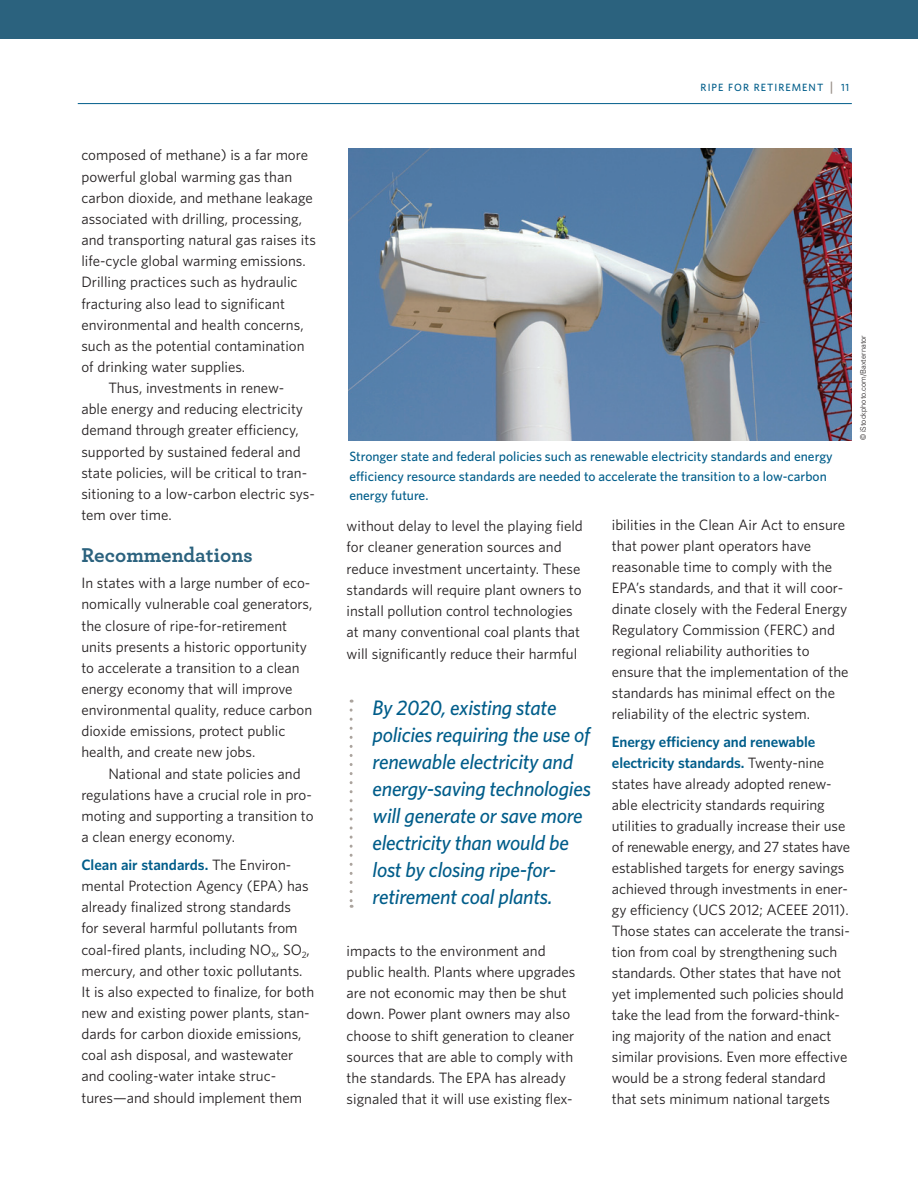
<style>
.page{position:relative;width:918px;height:1188px;background:#fff}
.page>*{position:absolute;margin:0;border:0;box-sizing:border-box;transform-origin:0 0}
.t1{font:italic 500 21px/27px "Whitney";letter-spacing:-.01em;color:#005d8a}
.t2{font:700 21px "Archer";color:#2b627e}
.t3{font:15px/21.1px "Whitney";color:#231f20}
.t4{font:500 13.5px/19.5px "Whitney";color:#005d8a}
.t5{font:500 10.5px "Whitney";letter-spacing:.1em;color:#005d8a}
.t6{font:300 7.5px "Univers";color:#231f20}
.s1{font-weight:600;color:#005d8a}
</style>
<div class="page">
<svg style="left:831px;top:82px;width:1px;height:12px"></svg>
<hr style="left:78px;top:103px;width:774px;height:1px;background:#005d8a">
<div style="left:0;top:0;width:918px;height:39px;background:#2b627e"></div>
<svg style="left:350px;top:710px;width:3px;height:198px"></svg>
<img style="left:349px;top:148px;width:503px;height:292px">
<p class="t3" style="left:81px;top:145px;width:228px">composed of methane) is a far more</p>
<p class="t3" style="left:81px;top:166px;width:212px">powerful global warming gas than</p>
<p class="t3" style="left:81px;top:187px;width:233px">carbon dioxide, and methane leakage</p>
<p class="t3" style="left:81px;top:208px;width:222px">associated with drilling, processing,</p>
<p class="t3" style="left:81px;top:229px;width:236px">and transporting natural gas raises its</p>
<p class="t3" style="left:81px;top:250px;width:226px">life-cycle global warming emissions.</p>
<p class="t3" style="left:81px;top:271px;width:218px">Drilling practices such as hydraulic</p>
<p class="t3" style="left:81px;top:293px;width:205px">fracturing also lead to significant</p>
<p class="t3" style="left:81px;top:314px;width:224px">environmental and health concerns,</p>
<p class="t3" style="left:81px;top:335px;width:225px">such as the potential contamination</p>
<p class="t3" style="left:81px;top:356px;width:165px">of drinking water supplies.</p>
<p class="t3" style="left:108px;top:377px;width:177px">Thus, investments in renew-</p>
<p class="t3" style="left:81px;top:398px;width:223px">able energy and reducing electricity</p>
<p class="t3" style="left:81px;top:419px;width:219px">demand through greater efficiency,</p>
<p class="t3" style="left:81px;top:441px;width:221px">supported by sustained federal and</p>
<p class="t3" style="left:81px;top:462px;width:227px">state policies, will be critical to tran-</p>
<p class="t3" style="left:81px;top:483px;width:235px">sitioning to a low-carbon electric sys-</p>
<p class="t3" style="left:81px;top:504px;width:92px">tem over time.</p>
<h1 class="t2" style="left:81px;top:542px;width:173px">Recommendations</h1>
<p class="t3" style="left:81px;top:572px;width:233px">In states with a large number of eco&shy;nomically vulnerable coal generators, the closure of ripe-for-retirement units presents a historic opportunity to accelerate a transition to a clean energy economy that will improve environmental quality, reduce carbon dioxide emissions, protect public health, and create new jobs.</p>
<p class="t3" style="left:81px;top:763px;width:234px;text-indent:27px">National and state policies and regulations have a crucial role in pro&shy;moting and supporting a transition to a clean energy economy.</p>
<p class="t3" style="left:81px;top:854px;width:234px"><span class="s1">Clean air standards.</span> The Environ&shy;mental Protection Agency (EPA) has already finalized strong standards<br>for several harmful pollutants from coal-fired plants, including NO<sub>x</sub>, SO<sub>2</sub>, mercury, and other toxic pollutants.<br>It is also expected to finalize, for both new and existing power plants, stan&shy;dards for carbon dioxide emissions, coal ash disposal, and wastewater and cooling-water intake struc&shy;tures—and should implement them</p>
<p class="t5" style="left:701px;top:81px;width:124px">Ripe for retirement</p>
<p class="t5" style="left:841px;top:81px;width:10px">11</p>
<p class="t4" style="left:349px;top:447px;width:485px">Stronger state and federal policies such as renewable electricity standards and energy efficiency resource standards are needed to accelerate the transition to a low-carbon energy future.</p>
<p class="t3" style="left:347px;top:515px;width:238px">without delay to level the playing field for cleaner generation sources and reduce investment uncertainty. These standards will require plant owners to install pollution control technologies at many conventional coal plants that will significantly reduce their harmful</p>
<h1 class="t1" style="left:373px;top:694px;width:220px">By 2020, existing state policies requiring the use of renewable electricity and energy-saving technologies will generate or save more electricity than would be lost by closing ripe-for&shy;retirement coal plants.</h1>
<p class="t3" style="left:347px;top:940px;width:230px">impacts to the environment and public health. Plants where upgrades are not economic may then be shut down. Power plant owners may also choose to shift generation to cleaner sources that are able to comply with the standards. The EPA has already signaled that it will use existing flex-</p>
<p class="t3" style="left:612px;top:514px;width:238px">ibilities in the Clean Air Act to ensure that power plant operators have reasonable time to comply with the EPA’s standards, and that it will coor&shy;dinate closely with the Federal Energy Regulatory Commission (FERC) and regional reliability authorities to ensure that the implementation of the standards has minimal effect on the reliability of the electric system.</p>
<p class="t3" style="left:612px;top:731px;width:240px"><span class="s1">Energy efficiency and renewable electricity standards.</span> Twenty-nine states have already adopted renew&shy;able electricity standards requiring utilities to gradually increase their use of renewable energy, and 27 states have established targets for energy savings achieved through investments in ener&shy;gy efficiency (UCS 2012; ACEEE 2011).<br>Those states can accelerate the transi&shy;tion from coal by strengthening such standards. Other states that have not yet implemented such policies should take the lead from the forward-think&shy;ing majority of the nation and enact similar provisions. Even more effective would be a strong federal standard that sets minimum national targets</p>
<p class="t6" style="left:858px;top:440px;width:107px;rotate:-90deg">© iStockphoto.com/Baxternator</p>
</div>
